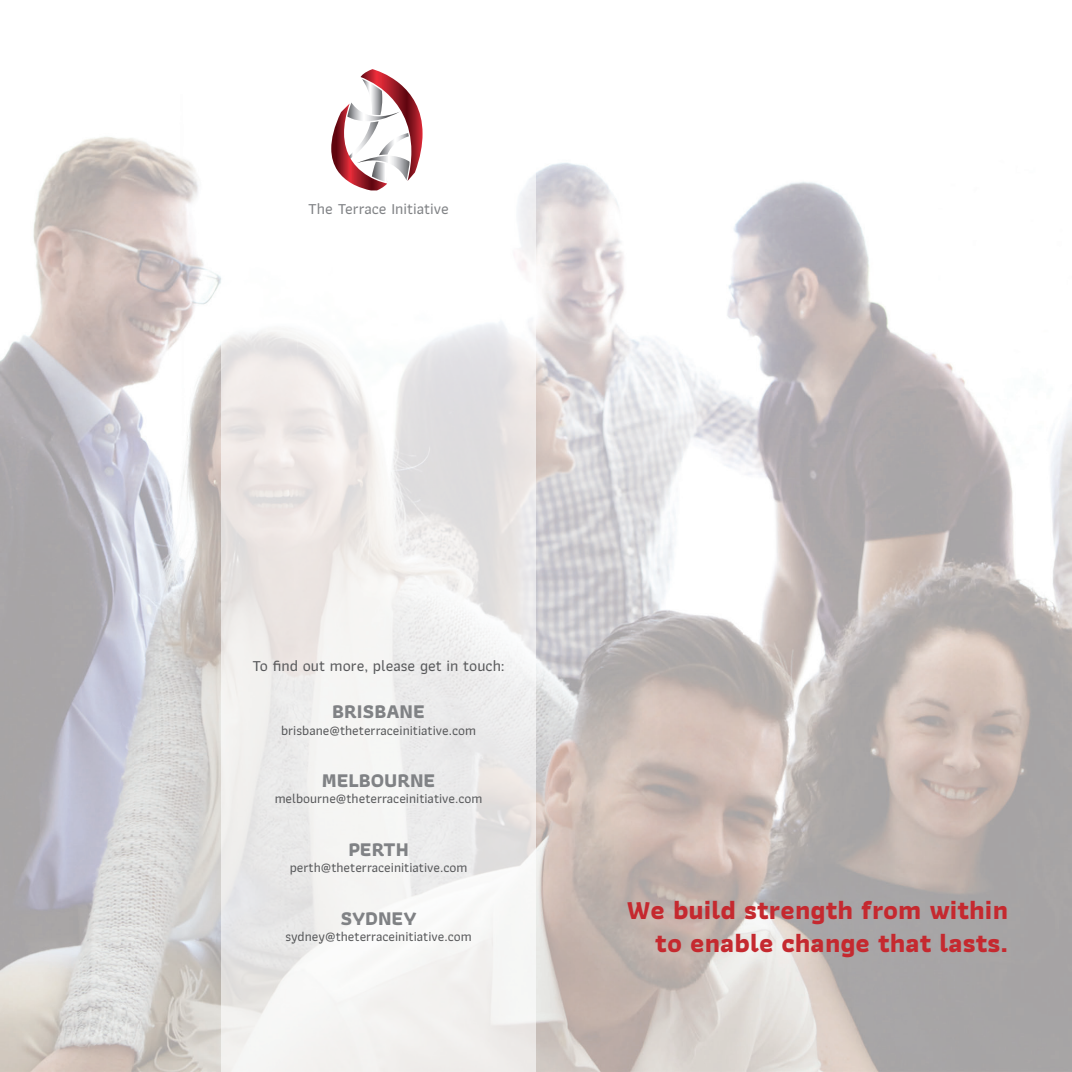
<style>
.page{position:relative;width:1072px;height:1072px;background:#fff}
.page>*{position:absolute;margin:0;border:0;box-sizing:border-box;transform-origin:0 0}
.t1{font:700 27px/32.4px "Athiti";color:#c5292f;text-align:right}
.t2{font:700 20.25px "Athiti";color:#808285}
.t3{font:500 15.75px "Athiti";color:#57585a}
.t4{font:500 15.75px "Athiti";color:#808285}
.t5{font:500 13.5px "Athiti";color:#57585a}
</style>
<div class="page">
<img style="left:0;top:137px;width:1071px;height:934px">
<svg style="left:221px;top:137px;width:315px;height:934px;fill:#f2f1ef"></svg>
<div style="left:326px;top:64px;width:104px;height:130px;background:#fff"></div>
<svg style="left:331px;top:69px;width:91px;height:121px"></svg>
<p class="t4" style="left:308px;top:197px;width:142px">The Terrace Initiative</p>
<p class="t3" style="left:252px;top:653px;width:254px">To find out more, please get in touch:</p>
<p class="t2" style="left:332px;top:696px;width:94px">BRISBANE</p>
<p class="t5" style="left:281px;top:720px;width:196px">brisbane@theterraceinitiative.com</p>
<p class="t2" style="left:322px;top:764px;width:115px">MELBOURNE</p>
<p class="t5" style="left:275px;top:788px;width:209px">melbourne@theterraceinitiative.com</p>
<p class="t2" style="left:348px;top:833px;width:62px">PERTH</p>
<p class="t5" style="left:290px;top:857px;width:179px">perth@theterraceinitiative.com</p>
<p class="t2" style="left:340px;top:902px;width:78px">SYDNEY</p>
<p class="t5" style="left:285px;top:926px;width:188px">sydney@theterraceinitiative.com</p>
<p class="t1" style="left:627px;top:894px;width:383px">We build strength from within to enable change that lasts.</p>
</div>
